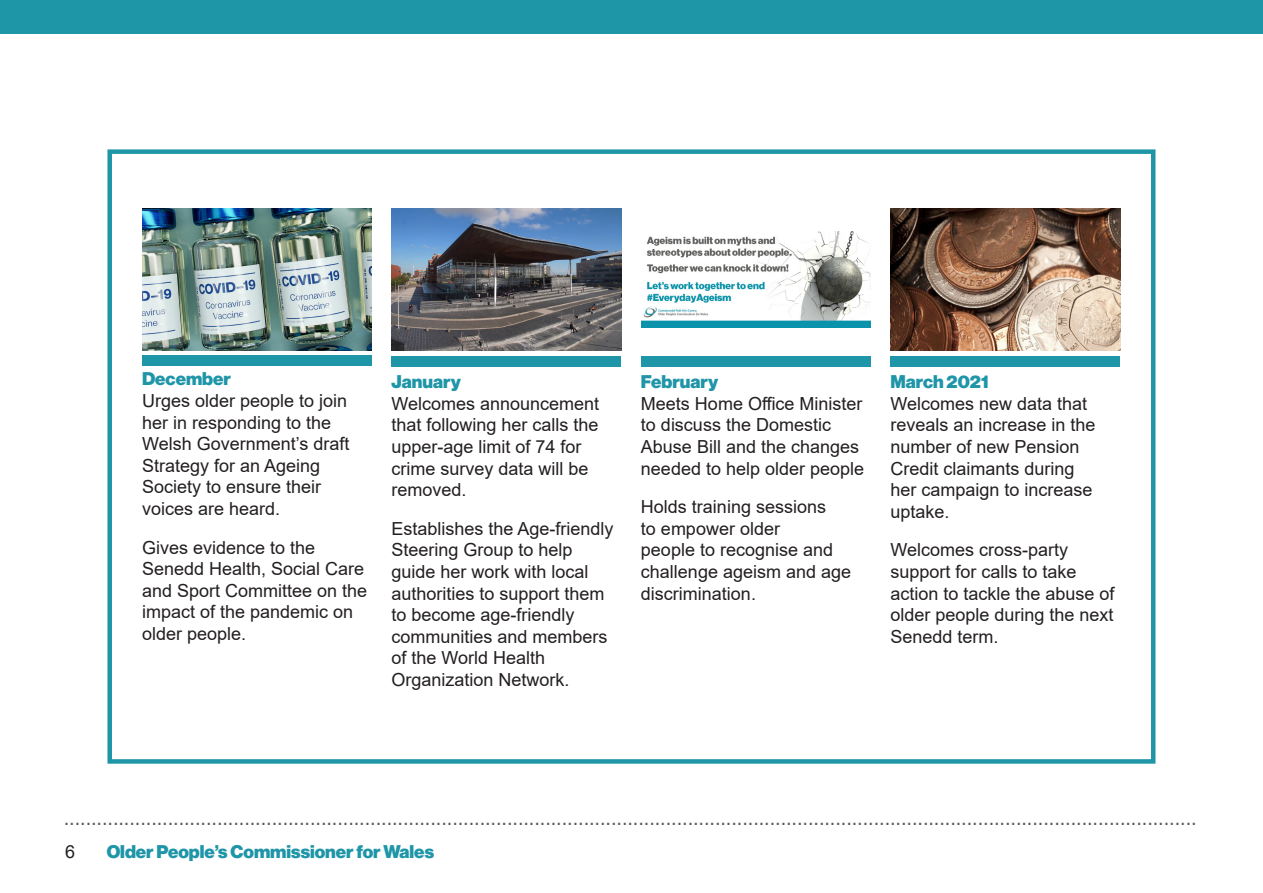
<style>
.page{position:relative;width:1263px;height:893px;background:#fff}
.page>*{position:absolute;margin:0;border:0;box-sizing:border-box;transform-origin:0 0}
.t1{font:24px "Arial Narrow";color:#575c5b}
.Body{font:18px/21.6px "Arial";color:#231f20}
.t2{font:18px "N Haas Grotesk DS Pro 95 Blk";color:#1f95a8}
</style>
<div class="page">
<div style="left:0;top:0;width:1263px;height:34px;background:#1f95a8"></div>
<div style="left:142px;top:355px;width:230px;height:11px;background:#1f95a8"></div>
<div style="left:391px;top:356px;width:230px;height:11px;background:#1f95a8"></div>
<div style="left:641px;top:356px;width:229px;height:11px;background:#1f95a8"></div>
<div style="left:890px;top:356px;width:230px;height:11px;background:#1f95a8"></div>
<img style="left:142px;top:208px;width:230px;height:142px">
<img style="left:391px;top:208px;width:230px;height:143px">
<img style="left:641px;top:231px;width:229px;height:97px">
<img style="left:890px;top:208px;width:231px;height:143px">
<div style="left:107px;top:149px;width:1048px;height:615px;border:4px solid #1f95a8"></div>
<p class="t2" style="left:142px;top:368px;width:90px">December</p>
<p class="Body" style="left:142px;top:390px;width:209px">Urges older people to join her in responding to the<br>Welsh Government’s draft<br>Strategy for an Ageing<br>Society to ensure their voices are heard.</p>
<p class="Body" style="left:142px;top:536px;width:227px">Gives evidence to the<br>Senedd Health, Social Care and Sport Committee on the impact of the pandemic on older people.</p>
<p class="t2" style="left:391px;top:371px;width:71px">January</p>
<p class="Body" style="left:391px;top:392px;width:209px">Welcomes announcement that following her calls the upper-age limit of 74 for crime survey data will be removed.</p>
<p class="Body" style="left:391px;top:517px;width:224px">Establishes the Age-friendly<br>Steering Group to help guide her work with local authorities to support them to become age-friendly communities and members of the World Health<br>Organization Network.</p>
<p class="t2" style="left:641px;top:371px;width:79px">February</p>
<p class="Body" style="left:641px;top:392px;width:225px">Meets Home Office Minister to discuss the Domestic<br>Abuse Bill and the changes needed to help older people</p>
<p class="Body" style="left:641px;top:496px;width:212px">Holds training sessions<br>to empower older<br>people to recognise and challenge ageism and age discrimination.</p>
<p class="t2" style="left:890px;top:371px;width:100px">March 2021</p>
<p class="Body" style="left:890px;top:392px;width:207px">Welcomes new data that reveals an increase in the number of new Pension<br>Credit claimants during her campaign to increase uptake.</p>
<p class="Body" style="left:890px;top:539px;width:226px">Welcomes cross-party support for calls to take action to tackle the abuse of older people during the next<br>Senedd term.</p>
<p class="t1" style="left:64px;top:799px;width:1134px">...............................................................................................................................................................................................................</p>
<p class="Body" style="left:65px;top:840px;width:12px">6</p>
<p class="t2" style="left:107px;top:841px;width:329px">Older People’s Commissioner for Wales</p>
</div>
